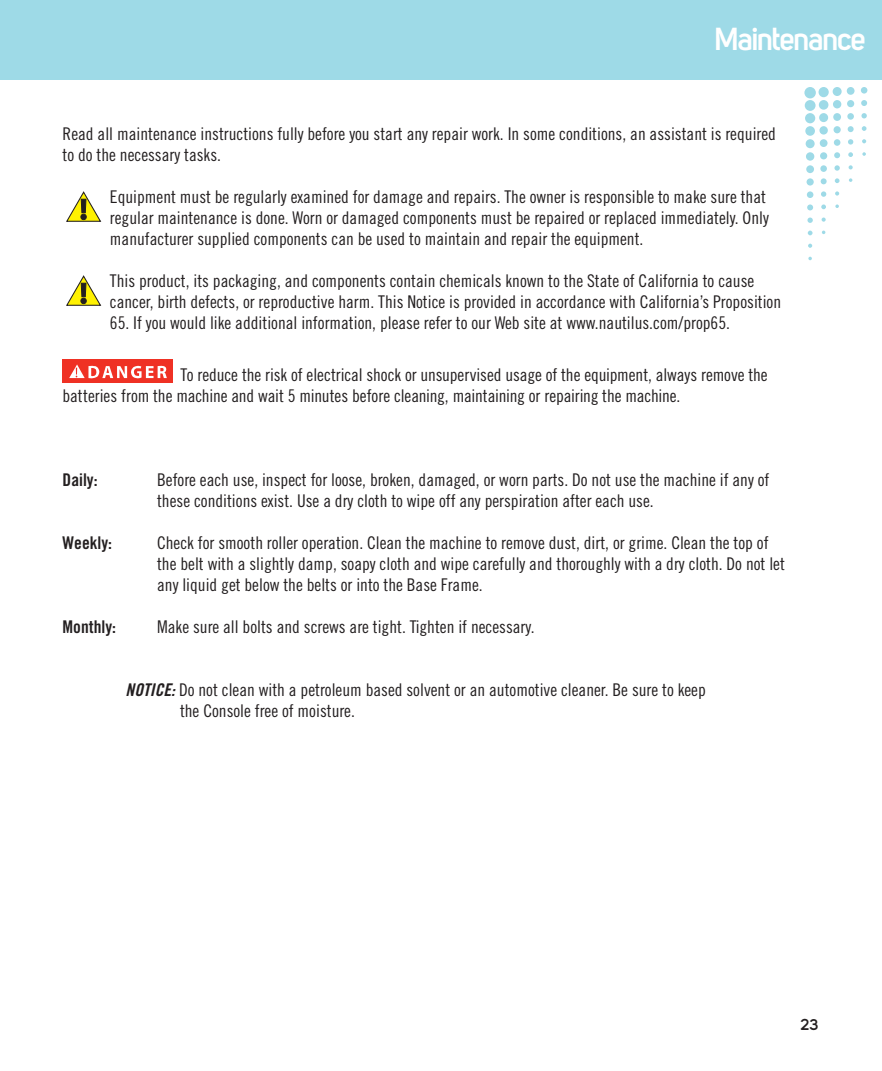
<style>
.page{position:relative;width:882px;height:1071px;background:#fff}
.page>*{position:absolute;margin:0;border:0;box-sizing:border-box;transform-origin:0 0}
.t1{font:700 31.5px "Uni Sans Semi";letter-spacing:-.055em;color:#fff}
.t2{font:17.5px/21px "Trade Gothic Cond Eighteen";color:#231f20}
.t3{font:17.5px "Trade Gothic Bold Cond Twenty";color:#231f20}
.t4{font:700 15.75px "Uni Sans Semi";color:#231f20}
.s1{font-family:"Trade Gothic Bold Cond Twenty Obl"}
</style>
<div class="page">
<div style="left:804px;top:87px;width:12px;height:11px;background:#9edae7;border-radius:50%"></div>
<div style="left:805px;top:100px;width:11px;height:11px;background:#9edae7;border-radius:50%"></div>
<div style="left:805px;top:113px;width:10px;height:10px;background:#9edae7;border-radius:50%"></div>
<div style="left:805px;top:126px;width:10px;height:10px;background:#9edae7;border-radius:50%"></div>
<div style="left:806px;top:139px;width:9px;height:9px;background:#9edae7;border-radius:50%"></div>
<div style="left:806px;top:152px;width:8px;height:9px;background:#9edae7;border-radius:50%"></div>
<div style="left:806px;top:165px;width:8px;height:8px;background:#9edae7;border-radius:50%"></div>
<div style="left:807px;top:178px;width:7px;height:8px;background:#9edae7;border-radius:50%"></div>
<div style="left:807px;top:191px;width:6px;height:7px;background:#9edae7;border-radius:50%"></div>
<svg style="left:807px;top:204px;width:6px;height:6px"></svg>
<svg style="left:807px;top:218px;width:6px;height:5px"></svg>
<svg style="left:808px;top:231px;width:5px;height:4px"></svg>
<svg style="left:808px;top:244px;width:4px;height:4px"></svg>
<svg style="left:808px;top:257px;width:4px;height:3px"></svg>
<div style="left:819px;top:87px;width:10px;height:10px;background:#9edae7;border-radius:50%"></div>
<div style="left:819px;top:100px;width:9px;height:10px;background:#9edae7;border-radius:50%"></div>
<div style="left:819px;top:113px;width:9px;height:9px;background:#9edae7;border-radius:50%"></div>
<div style="left:819px;top:126px;width:9px;height:9px;background:#9edae7;border-radius:50%"></div>
<div style="left:820px;top:139px;width:8px;height:8px;background:#9edae7;border-radius:50%"></div>
<div style="left:820px;top:152px;width:7px;height:7px;background:#9edae7;border-radius:50%"></div>
<div style="left:820px;top:165px;width:7px;height:7px;background:#9edae7;border-radius:50%"></div>
<svg style="left:821px;top:178px;width:6px;height:6px"></svg>
<svg style="left:821px;top:191px;width:5px;height:6px"></svg>
<svg style="left:821px;top:204px;width:5px;height:5px"></svg>
<svg style="left:822px;top:218px;width:4px;height:4px"></svg>
<div style="left:833px;top:87px;width:9px;height:9px;background:#9edae7;border-radius:50%"></div>
<div style="left:833px;top:100px;width:8px;height:8px;background:#9edae7;border-radius:50%"></div>
<div style="left:833px;top:113px;width:8px;height:8px;background:#9edae7;border-radius:50%"></div>
<div style="left:834px;top:126px;width:7px;height:7px;background:#9edae7;border-radius:50%"></div>
<div style="left:834px;top:139px;width:6px;height:7px;background:#9edae7;border-radius:50%"></div>
<svg style="left:834px;top:152px;width:6px;height:6px"></svg>
<svg style="left:834px;top:165px;width:6px;height:6px"></svg>
<svg style="left:835px;top:178px;width:5px;height:5px"></svg>
<svg style="left:835px;top:191px;width:4px;height:5px"></svg>
<svg style="left:835px;top:204px;width:4px;height:4px"></svg>
<div style="left:847px;top:87px;width:8px;height:8px;background:#9edae7;border-radius:50%"></div>
<div style="left:847px;top:100px;width:7px;height:7px;background:#9edae7;border-radius:50%"></div>
<div style="left:847px;top:113px;width:7px;height:7px;background:#9edae7;border-radius:50%"></div>
<svg style="left:848px;top:126px;width:6px;height:6px"></svg>
<svg style="left:848px;top:139px;width:5px;height:6px"></svg>
<svg style="left:848px;top:152px;width:5px;height:5px"></svg>
<svg style="left:849px;top:165px;width:4px;height:4px"></svg>
<svg style="left:849px;top:178px;width:3px;height:4px"></svg>
<div style="left:861px;top:87px;width:6px;height:7px;background:#9edae7;border-radius:50%"></div>
<svg style="left:861px;top:100px;width:6px;height:6px"></svg>
<svg style="left:861px;top:113px;width:6px;height:5px"></svg>
<svg style="left:862px;top:126px;width:5px;height:5px"></svg>
<svg style="left:862px;top:139px;width:4px;height:4px"></svg>
<svg style="left:862px;top:152px;width:4px;height:4px"></svg>
<div style="left:0;top:0;width:882px;height:79px;background:#9edae7"></div>
<svg style="left:66px;top:191px;width:36px;height:31px"></svg>
<svg style="left:66px;top:275px;width:36px;height:31px"></svg>
<div style="left:63px;top:359px;width:110px;height:24px;background:#ef3124"></div>
<svg style="left:69px;top:364px;width:98px;height:14px"></svg>
<h1 class="t1" style="left:715px;top:20px;width:153px">Maintenance</h1>
<p class="t2" style="left:63px;top:123px;width:715px">Read all maintenance instructions fully before you start any repair work. In some conditions, an assistant is required to do the necessary tasks.</p>
<p class="t2" style="left:110px;top:186px;width:660px">Equipment must be regularly examined for damage and repairs. The owner is responsible to make sure that regular maintenance is done. Worn or damaged components must be repaired or replaced immediately. Only manufacturer supplied components can be used to maintain and repair the equipment.</p>
<p class="t2" style="left:110px;top:270px;width:673px">This product, its packaging, and components contain chemicals known to the State of California to cause cancer, birth defects, or reproductive harm. This Notice is provided in accordance with California’s Proposition</p>
<p class="t2" style="left:110px;top:312px;width:622px">65. If you would like additional information, please refer to our Web site at www.nautilus.com/prop65.</p>
<p class="t2" style="left:63px;top:364px;width:707px;text-indent:118px">To reduce the risk of electrical shock or unsupervised usage of the equipment, always remove the batteries from the machine and wait 5 minutes before cleaning, maintaining or repairing the machine.</p>
<p class="t3" style="left:63px;top:469px;width:36px">Daily:</p>
<p class="t2" style="left:157px;top:469px;width:614px">Before each use, inspect for loose, broken, damaged, or worn parts. Do not use the machine if any of these conditions exist. Use a dry cloth to wipe off any perspiration after each use.</p>
<p class="t3" style="left:63px;top:532px;width:51px">Weekly:</p>
<p class="t2" style="left:157px;top:532px;width:629px">Check for smooth roller operation. Clean the machine to remove dust, dirt, or grime. Clean the top of the belt with a slightly damp, soapy cloth and wipe carefully and thoroughly with a dry cloth. Do not let any liquid get below the belts or into the Base Frame.</p>
<p class="t3" style="left:63px;top:616px;width:55px">Monthly:</p>
<p class="t2" style="left:157px;top:616px;width:379px">Make sure all bolts and screws are tight. Tighten if necessary.</p>
<p class="t2" style="left:180px;top:679px;width:527px;text-indent:-54px"><span class="s1">NOTICE:</span> Do not clean with a petroleum based solvent or an automotive cleaner. Be sure to keep the Console free of moisture.</p>
<p class="t4" style="left:801px;top:1015px;width:20px">23</p>
</div>
